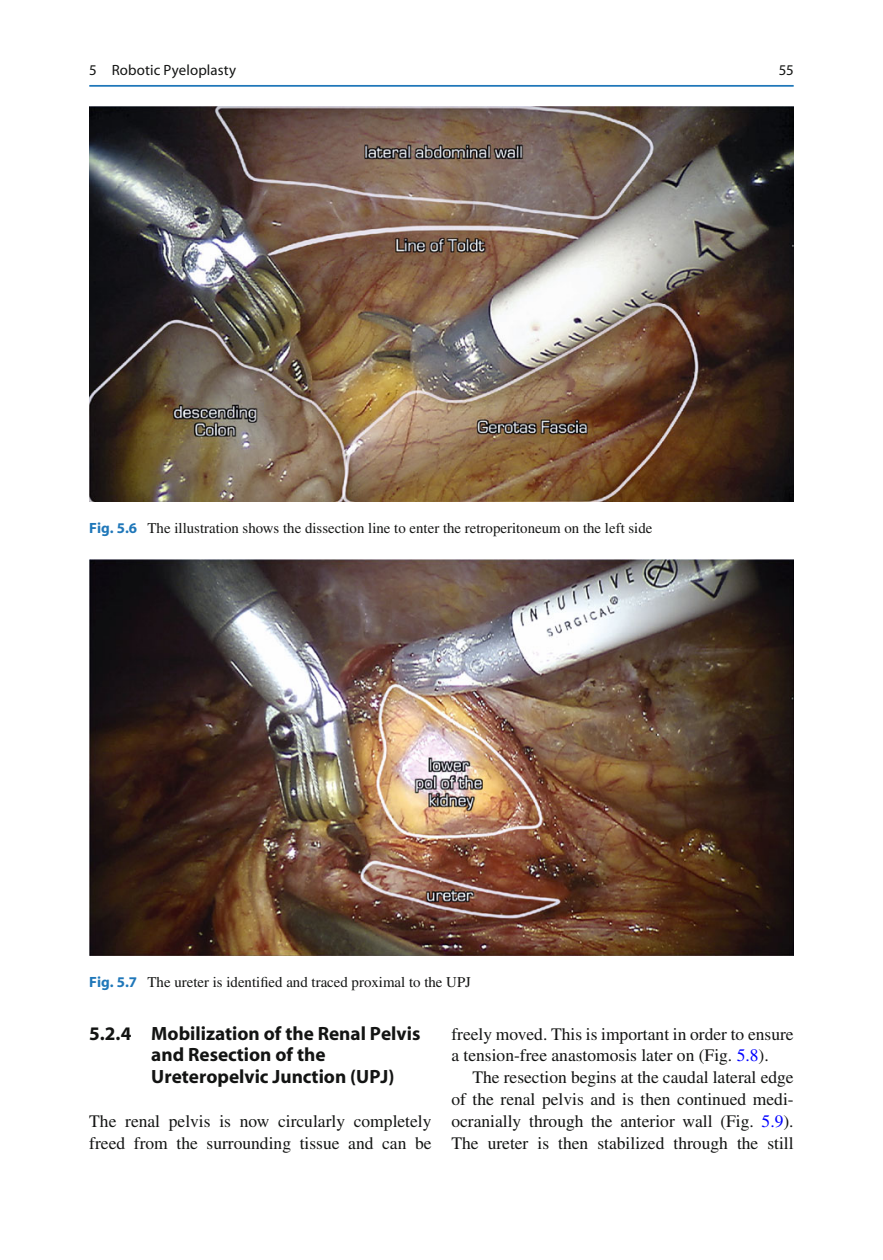
<style>
.page{position:relative;width:883px;height:1260px;background:#fff}
.page>*{position:absolute;margin:0;border:0;box-sizing:border-box;transform-origin:0 0}
.t1{font:700 19.25px/21.9px "Myriad";color:#131413}
.t2{font:17.5px/21.9px "Times";color:#131413}
.t3{font:14.88px "Times";color:#131413}
.t4{font:14.88px "Myriad";letter-spacing:.01em;color:#131413}
.s1{font-family:"Myriad";font-weight:700;color:#1f77b9}
.s2{color:#00f}
</style>
<div class="page">
<hr style="left:89px;top:85px;width:705px;height:2px;background:#1f77b9">
<img style="left:89px;top:106px;width:705px;height:395px">
<img style="left:89px;top:559px;width:705px;height:397px">
<p class="t4" style="left:89px;top:64px;width:148px">5 Robotic Pyeloplasty</p>
<p class="t4" style="left:779px;top:64px;width:16px">55</p>
<p class="t3" style="left:89px;top:522px;width:565px"><span class="s1">Fig. 5.6</span> The illustration shows the dissection line to enter the retroperitoneum on the left side</p>
<p class="t3" style="left:89px;top:977px;width:383px"><span class="s1">Fig. 5.7</span> The ureter is identi fi ed and traced proximal to the UPJ</p>
<p class="t1" style="left:151px;top:1024px;width:271px;text-indent:-62px">5.2.4 Mobilization of the Renal Pelvis and Resection of the<br>Ureteropelvic Junction (UPJ)</p>
<p class="t2" style="left:89px;top:1112px;width:344px">The renal pelvis is now circularly completely freed from the surrounding tissue and can be</p>
<p class="t2" style="left:451px;top:1024px;width:344px">freely moved. This is important in order to ensure a tension-free anastomosis later on (Fig. <span class="s2">5.8</span> ).</p>
<p class="t2" style="left:451px;top:1068px;width:344px;text-align:justify;text-indent:21px">The resection begins at the caudal lateral edge of the renal pelvis and is then continued medi&shy;ocranially through the anterior wall (Fig. <span class="s2">5.9</span> ).<br>The ureter is then stabilized through the still</p>
</div>
